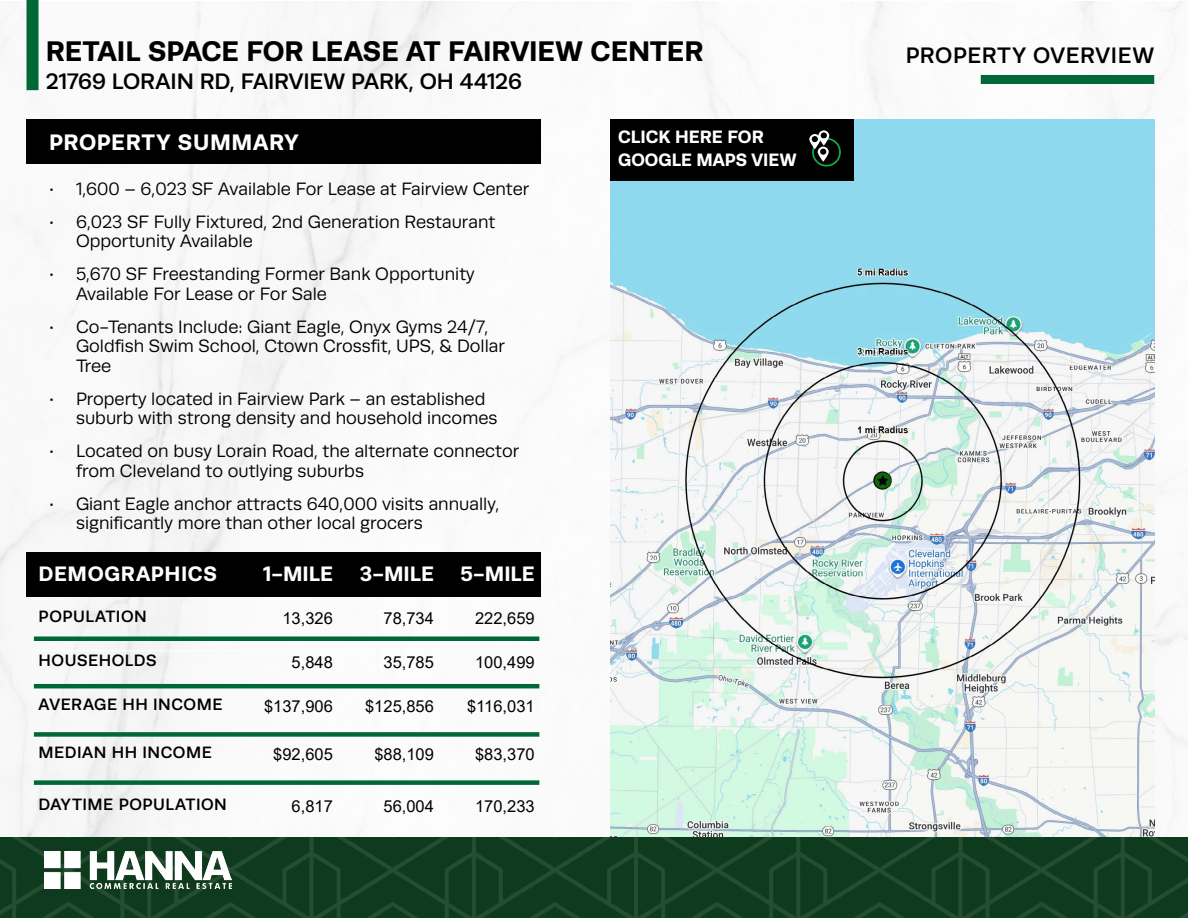
<style>
.page{position:relative;width:1188px;height:918px;background:#fff}
.page>*{position:absolute;margin:0;border:0;box-sizing:border-box;transform-origin:0 0}
.t1{font:700 28.5px "Runda";letter-spacing:-.005em;color:#000}
.t2{font:500 22.5px "Runda";color:#000}
.t3{font:500 22.5px "Runda";letter-spacing:.03em;color:#000}
.t4{font:700 22.5px "Runda";letter-spacing:.03em;color:#fff}
.t5{font:700 21px "Runda";letter-spacing:.025em;color:#fff}
.t6{font:18px/19.5px "Runda";color:#000}
.t7{font:700 18px/22.8px "Runda";color:#fff}
.t8{font:16.5px "Arial";color:#000}
.t9{font:500 16.5px "Runda";letter-spacing:.03em;color:#000}
</style>
<div class="page">
<img style="left:0;top:2px;width:749px;height:835px">
<img style="left:867px;top:2px;width:321px;height:835px">
<div style="left:27px;top:0;width:12px;height:90px;background:#006836"></div>
<img style="left:0;top:837px;width:1188px;height:81px">
<img style="left:45px;top:852px;width:186px;height:37px">
<img style="left:610px;top:119px;width:544px;height:718px">
<div style="left:27px;top:119px;width:514px;height:44px;background:#000"></div>
<div style="left:981px;top:75px;width:173px;height:9px;background:#006836"></div>
<div style="left:610px;top:119px;width:243px;height:62px;background:#000"></div>
<div style="left:812px;top:138px;width:29px;height:29px;border:2px solid #0db14b;border-radius:50%"></div>
<svg style="left:809px;top:130px;width:20px;height:32px"></svg>
<div style="left:27px;top:552px;width:514px;height:45px;background:#000"></div>
<hr style="left:34px;top:637px;width:505px;height:4px;background:#006836">
<hr style="left:34px;top:684px;width:505px;height:4px;background:#006836">
<div style="left:34px;top:732px;width:505px;height:5px;background:#006836"></div>
<div style="left:34px;top:780px;width:505px;height:5px;background:#006836"></div>
<hr style="left:34px;top:650px;width:202px;height:1px;background:#fff">
<hr style="left:236px;top:650px;width:102px;height:1px;background:#fff">
<hr style="left:338px;top:650px;width:101px;height:1px;background:#fff">
<hr style="left:439px;top:650px;width:100px;height:1px;background:#fff">
<h1 class="t1" style="left:46px;top:34px;width:659px">RETAIL SPACE FOR LEASE AT FAIRVIEW CENTER</h1>
<p class="t2" style="left:46px;top:69px;width:478px">21769 LORAIN RD, FAIRVIEW PARK, OH 44126</p>
<p class="t4" style="left:49px;top:128px;width:251px">PROPERTY SUMMARY</p>
<p class="t6" style="left:49px;top:179px;width:482px">• 1,600 – 6,023 SF Available For Lease at Fairview Center</p>
<p class="t6" style="left:76px;top:212px;width:421px;text-indent:-27px">• 6,023 SF Fully Fixtured, 2nd Generation Restaurant<br>Opportunity Available</p>
<p class="t6" style="left:76px;top:264px;width:400px;text-indent:-27px">• 5,670 SF Freestanding Former Bank Opportunity<br>Available For Lease or For Sale</p>
<p class="t6" style="left:76px;top:317px;width:431px;text-indent:-27px">• Co-Tenants Include: Giant Eagle, Onyx Gyms 24/7,<br>Goldfish Swim School, Ctown Crossfit, UPS, &amp; Dollar<br>Tree</p>
<p class="t6" style="left:76px;top:389px;width:423px;text-indent:-27px">• Property located in Fairview Park – an established suburb with strong density and household incomes</p>
<p class="t6" style="left:76px;top:441px;width:445px;text-indent:-27px">• Located on busy Lorain Road, the alternate connector from Cleveland to outlying suburbs</p>
<p class="t6" style="left:76px;top:494px;width:425px;text-indent:-27px">• Giant Eagle anchor attracts 640,000 visits annually, significantly more than other local grocers</p>
<p class="t5" style="left:39px;top:561px;width:180px">DEMOGRAPHICS</p>
<p class="t5" style="left:263px;top:561px;width:71px">1-MILE</p>
<p class="t5" style="left:360px;top:561px;width:76px">3-MILE</p>
<p class="t5" style="left:461px;top:561px;width:76px">5-MILE</p>
<p class="t9" style="left:39px;top:607px;width:110px">POPULATION</p>
<p class="t8" style="left:282px;top:606px;width:52px">13,326</p>
<p class="t8" style="left:384px;top:606px;width:52px">78,734</p>
<p class="t8" style="left:475px;top:606px;width:61px">222,659</p>
<p class="t9" style="left:39px;top:651px;width:120px">HOUSEHOLDS</p>
<p class="t8" style="left:292px;top:650px;width:43px">5,848</p>
<p class="t8" style="left:384px;top:650px;width:52px">35,785</p>
<p class="t8" style="left:475px;top:650px;width:61px">100,499</p>
<p class="t9" style="left:39px;top:694px;width:185px">AVERAGE HH INCOME</p>
<p class="t8" style="left:264px;top:694px;width:70px">$137,906</p>
<p class="t8" style="left:365px;top:694px;width:70px">$125,856</p>
<p class="t8" style="left:467px;top:694px;width:69px">$116,031</p>
<p class="t9" style="left:39px;top:743px;width:175px">MEDIAN HH INCOME</p>
<p class="t8" style="left:273px;top:743px;width:61px">$92,605</p>
<p class="t8" style="left:374px;top:743px;width:61px">$88,109</p>
<p class="t8" style="left:475px;top:743px;width:61px">$83,370</p>
<p class="t9" style="left:39px;top:795px;width:190px">DAYTIME POPULATION</p>
<p class="t8" style="left:292px;top:795px;width:43px">6,817</p>
<p class="t8" style="left:384px;top:795px;width:52px">56,004</p>
<p class="t8" style="left:475px;top:795px;width:61px">170,233</p>
<p class="t7" style="left:618px;top:125px;width:180px">CLICK HERE FOR<br>GOOGLE MAPS VIEW</p>
<p class="t3" style="left:906px;top:43px;width:250px">PROPERTY OVERVIEW</p>
</div>
